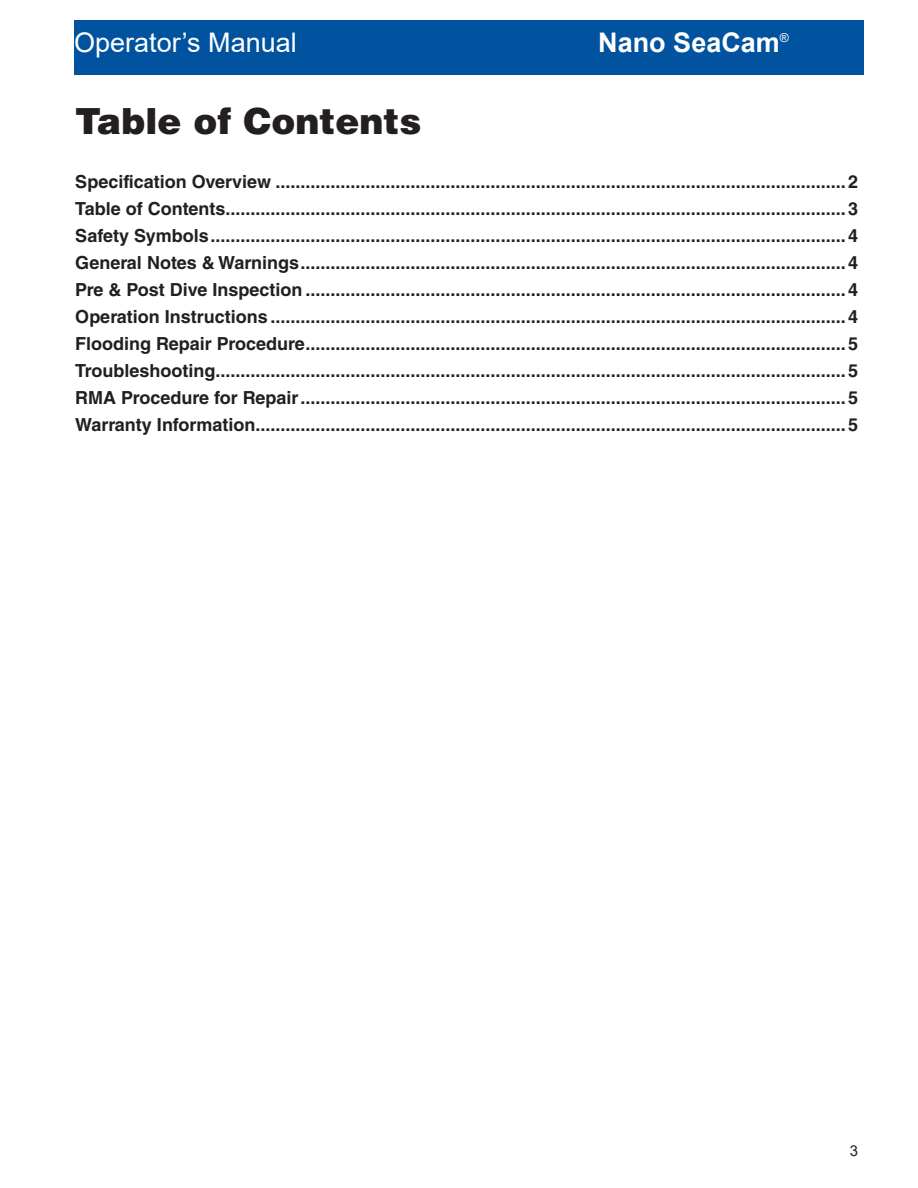
<style>
.page{position:relative;width:918px;height:1188px;background:#fff}
.page>*{position:absolute;margin:0;border:0;box-sizing:border-box;transform-origin:0 0}
.t1{font:900 36px "Helvetica LT Std";color:#231f20}
.t2{font:27px "Arial";color:#fff}
.t3{font:700 27px "Arial";color:#fff}
.t4{font:700 18px/27px "Helvetica LT Std";color:#231f20;text-align:justify}
.t5{font:15px "Arial";color:#231f20}
</style>
<div class="page">
<div style="left:74px;top:21px;width:790px;height:54px;background:#0153a0"></div>
<h2 class="t2" style="left:74px;top:24px;width:224px">Operator’s Manual</h2>
<h1 class="t1" style="left:75px;top:97px;width:348px">Table of Contents</h1>
<h2 class="t3" style="left:598px;top:24px;width:192px">Nano SeaCam<sup>®</sup></h2>
<p class="t4" style="left:75px;top:168px;width:784px">Specification Overview ..................................................................................................................2<br>Table of Contents............................................................................................................................3<br>Safety Symbols...............................................................................................................................4<br>General Notes &amp; Warnings.............................................................................................................4<br>Pre &amp; Post Dive Inspection ............................................................................................................4<br>Operation Instructions ...................................................................................................................4<br>Flooding Repair Procedure............................................................................................................5<br>Troubleshooting..............................................................................................................................5<br>RMA Procedure for Repair.............................................................................................................5<br>Warranty Information......................................................................................................................5</p>
<p class="t5" style="left:850px;top:1140px;width:10px">3</p>
</div>
